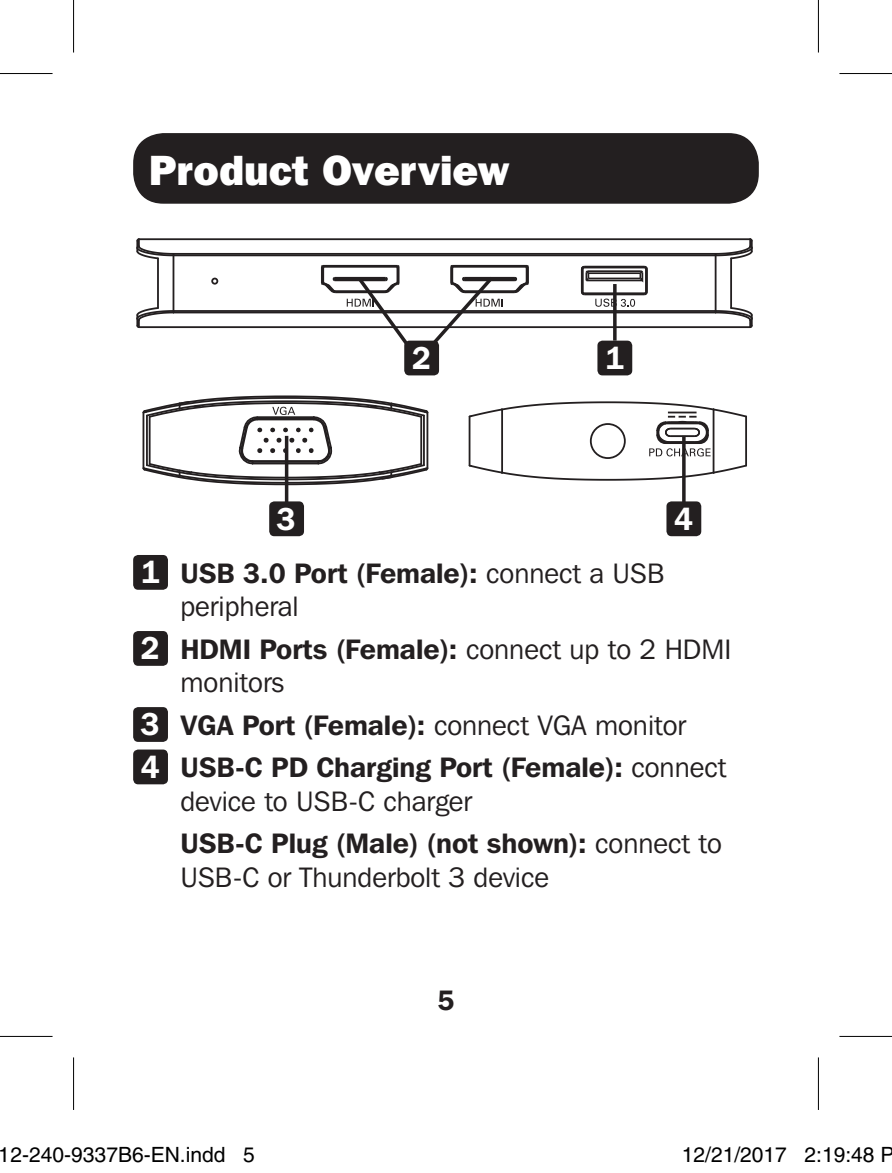
<style>
.page{position:relative;width:892px;height:1173px;background:#fff}
.page>*{position:absolute;margin:0;border:0;box-sizing:border-box;transform-origin:0 0}
.t1{font:800 42px "Franklin Gothic IT Cby BT";color:#fff}
.t2{font:600 31.5px "Franklin Gothic IT Cby BT";color:#fff}
.t3{font:28px/33.6px "Franklin Gothic IT Cby BT";color:#231f20}
.t4{font:600 28px/33.6px "Franklin Gothic IT Cby BT";color:#231f20}
.t5{font:21px "Helvetica";color:#000}
.s1{font-weight:600}
.s2{font-weight:400}
</style>
<div class="page">
<div style="left:133px;top:133px;width:625px;height:71px;background:#231f20;border-radius:30px"></div>
<hr style="left:157px;top:258px;width:2px;height:50px;background:#231f20">
<hr style="left:172px;top:254px;width:2px;height:58px;background:#231f20">
<hr style="left:139px;top:326px;width:610px;height:2px;background:#231f20">
<hr style="left:173px;top:311px;width:542px;height:2px;background:#231f20">
<hr style="left:173px;top:310px;width:542px;height:2px;background:#231f20">
<hr style="left:173px;top:254px;width:542px;height:2px;background:#231f20">
<hr style="left:173px;top:253px;width:542px;height:2px;background:#231f20">
<hr style="left:139px;top:238px;width:610px;height:2px;background:#231f20">
<hr style="left:714px;top:254px;width:2px;height:58px;background:#231f20">
<hr style="left:729px;top:258px;width:2px;height:50px;background:#231f20">
<div style="left:211px;top:277px;width:7px;height:7px;border:2px solid #231f20;border-radius:50%"></div>
<svg style="left:136px;top:238px;width:39px;height:22px"></svg>
<svg style="left:136px;top:306px;width:39px;height:23px"></svg>
<svg style="left:713px;top:238px;width:40px;height:22px"></svg>
<svg style="left:713px;top:306px;width:40px;height:23px"></svg>
<svg style="left:142px;top:395px;width:287px;height:91px"></svg>
<hr style="left:468px;top:416px;width:2px;height:49px;background:#231f20">
<hr style="left:501px;top:409px;width:2px;height:63px;background:#231f20">
<hr style="left:712px;top:409px;width:2px;height:63px;background:#231f20">
<hr style="left:744px;top:416px;width:2px;height:49px;background:#231f20">
<div style="left:589px;top:423px;width:36px;height:36px;border:2px solid #231f20;border-radius:50%"></div>
<svg style="left:468px;top:463px;width:279px;height:18px"></svg>
<hr style="left:335px;top:291px;width:50px;height:2px;background:#231f20">
<hr style="left:335px;top:290px;width:50px;height:2px;background:#231f20">
<hr style="left:334px;top:279px;width:51px;height:2px;background:#231f20">
<hr style="left:334px;top:278px;width:51px;height:1px;background:#231f20">
<hr style="left:334px;top:277px;width:51px;height:1px;background:#231f20">
<hr style="left:323px;top:266px;width:74px;height:2px;background:#231f20">
<hr style="left:322px;top:265px;width:75px;height:1px;background:#231f20">
<svg style="left:321px;top:264px;width:16px;height:30px"></svg>
<hr style="left:464px;top:291px;width:50px;height:2px;background:#231f20">
<hr style="left:464px;top:290px;width:50px;height:2px;background:#231f20">
<hr style="left:464px;top:279px;width:50px;height:2px;background:#231f20">
<hr style="left:464px;top:278px;width:50px;height:1px;background:#231f20">
<hr style="left:464px;top:277px;width:50px;height:1px;background:#231f20">
<hr style="left:452px;top:266px;width:74px;height:2px;background:#231f20">
<hr style="left:452px;top:265px;width:74px;height:1px;background:#231f20">
<svg style="left:512px;top:264px;width:17px;height:30px"></svg>
<svg style="left:580px;top:265px;width:68px;height:42px"></svg>
<svg style="left:468px;top:401px;width:279px;height:55px"></svg>
<div style="left:597px;top:340px;width:35px;height:35px;background:#231f20;border-radius:5px"></div>
<div style="left:666px;top:501px;width:35px;height:35px;background:#231f20;border-radius:5px"></div>
<div style="left:404px;top:340px;width:35px;height:35px;background:#231f20;border-radius:5px"></div>
<div style="left:269px;top:501px;width:35px;height:35px;background:#231f20;border-radius:5px"></div>
<svg style="left:612px;top:284px;width:4px;height:56px"></svg>
<svg style="left:681px;top:436px;width:4px;height:66px"></svg>
<svg style="left:346px;top:264px;width:65px;height:85px"></svg>
<svg style="left:429px;top:264px;width:73px;height:83px"></svg>
<hr style="left:285px;top:436px;width:3px;height:70px;background:#231f20">
<div style="left:133px;top:555px;width:35px;height:34px;background:#231f20;border-radius:5px"></div>
<div style="left:133px;top:631px;width:35px;height:34px;background:#231f20;border-radius:5px"></div>
<div style="left:133px;top:707px;width:35px;height:34px;background:#231f20;border-radius:5px"></div>
<div style="left:133px;top:749px;width:35px;height:35px;background:#231f20;border-radius:5px"></div>
<svg style="left:0;top:1036px;width:52px;height:1px"></svg>
<svg style="left:839px;top:1036px;width:52px;height:1px"></svg>
<div style="left:71px;top:0;width:5px;height:53px;background:#f5f5f5"></div>
<div style="left:71px;top:1057px;width:5px;height:52px;background:#f5f5f5"></div>
<svg style="left:818px;top:0;width:1px;height:53px"></svg>
<svg style="left:818px;top:1057px;width:1px;height:52px"></svg>
<hr style="left:0;top:73px;width:52px;height:1px;background:#000">
<hr style="left:839px;top:73px;width:52px;height:1px;background:#000">
<hr style="left:0;top:1035px;width:52px;height:1px;background:#000">
<hr style="left:839px;top:1035px;width:52px;height:1px;background:#000">
<hr style="left:73px;top:0;width:1px;height:53px;background:#000">
<hr style="left:73px;top:1057px;width:1px;height:52px;background:#000">
<hr style="left:817px;top:0;width:1px;height:53px;background:#000">
<hr style="left:817px;top:1057px;width:1px;height:52px;background:#000">
<div style="left:55px;top:1148px;width:7px;height:13px;border:1px solid #fff;border-radius:50%"></div>
<div style="left:53px;top:1146px;width:11px;height:17px;border:1px solid #fff;border-radius:50%"></div>
<div style="left:753px;top:1148px;width:8px;height:13px;border:1px solid #fff;border-radius:50%"></div>
<div style="left:751px;top:1146px;width:12px;height:17px;border:1px solid #fff;border-radius:50%"></div>
<p class="t1" style="left:149px;top:144px;width:361px">Product Overview</p>
<p class="t2" style="left:276px;top:499px;width:21px">3</p>
<p class="t2" style="left:411px;top:338px;width:21px">2</p>
<p class="t2" style="left:604px;top:338px;width:21px">1</p>
<p class="t2" style="left:673px;top:499px;width:21px">4</p>
<p class="t2" style="left:140px;top:552px;width:21px">1</p>
<p class="t3" style="left:180px;top:555px;width:485px"><span class="s1">USB 3.0 Port (Female):</span> connect a USB peripheral</p>
<p class="t2" style="left:140px;top:628px;width:21px">2</p>
<p class="t3" style="left:180px;top:631px;width:552px"><span class="s1">HDMI Ports (Female):</span> connect up to 2 HDMI monitors</p>
<p class="t2" style="left:140px;top:704px;width:21px">3</p>
<p class="t3" style="left:180px;top:708px;width:507px"><span class="s1">VGA Port (Female):</span> connect VGA monitor</p>
<p class="t2" style="left:140px;top:747px;width:21px">4</p>
<p class="t4" style="left:180px;top:750px;width:547px">USB-C PD Charging Port (Female): <span class="s2">connect device to USB-C charger</span></p>
<p class="t3" style="left:180px;top:826px;width:542px"><span class="s1">USB-C Plug (Male) (not shown):</span> connect to<br>USB-C or Thunderbolt 3 device</p>
<p class="t4" style="left:437px;top:982px;width:19px">5</p>
<p class="t5" style="left:-1px;top:1142px;width:257px">12-240-9337B6-EN.indd 5</p>
<p class="t5" style="left:681px;top:1142px;width:214px">12/21/2017 2:19:48 P</p>
</div>
